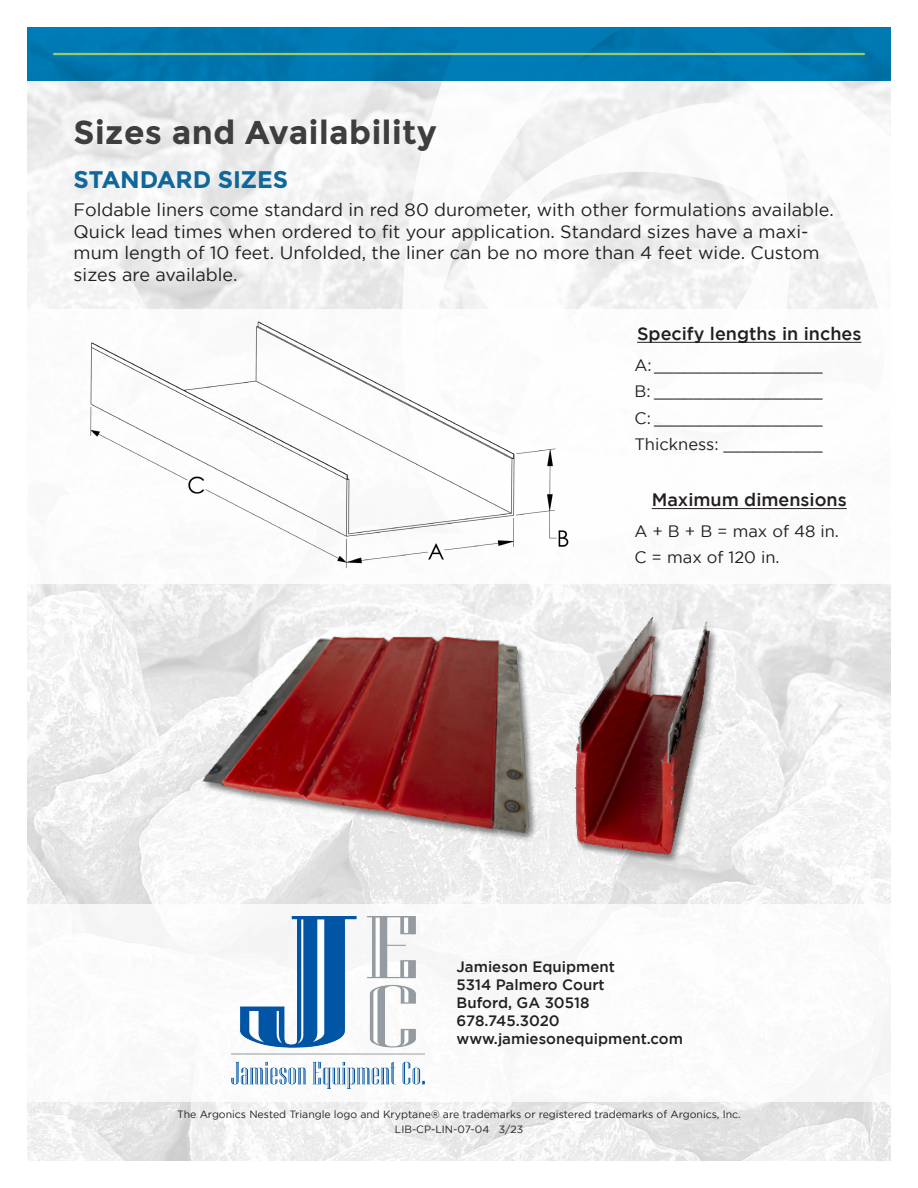
<style>
.page{position:relative;width:918px;height:1188px;background:#fff}
.page>*{position:absolute;margin:0;border:0;box-sizing:border-box;transform-origin:0 0}
.t1{font:700 33px "Montserrat";letter-spacing:.015em;color:#3e3e3f}
.t2{font:700 24px "Montserrat";color:#10679a}
.t3{font:18px/21.6px "Gotham";color:#231f20}
.Q_-_dimensions_skirt{font:500 18px "Gotham";color:#231f20}
.Q_-_dimensions_skirt-2{font:16.5px "Gotham";color:#231f20}
.Main_bullets{font:500 15px "Gotham";color:#231f20}
.t4{font:10.5px "Gotham";color:#231f20}
</style>
<div class="page">
<img style="left:27px;top:81px;width:864px;height:1080px">
<svg style="left:399px;top:81px;width:492px;height:228px"></svg>
<svg style="left:27px;top:27px;width:864px;height:54px;background:#0078b0"></svg>
<hr style="left:54px;top:53px;width:810px;height:2px;background:#98cc67">
<div style="left:27px;top:904px;width:864px;height:198px;background:#fff"></div>
<div style="left:27px;top:309px;width:864px;height:274px;background:#fff"></div>
<img style="left:91px;top:322px;width:478px;height:246px">
<hr style="left:637px;top:342px;width:224px;height:1px;background:#231f20">
<hr style="left:652px;top:508px;width:195px;height:1px;background:#231f20">
<img style="left:199px;top:605px;width:520px;height:259px">
<img style="left:232px;top:917px;width:193px;height:172px">
<p class="t1" style="left:74px;top:113px;width:364px">Sizes and Availability</p>
<p class="t2" style="left:74px;top:165px;width:216px">STANDARD SIZES</p>
<p class="t3" style="left:74px;top:199px;width:762px">Foldable liners come standard in red 80 durometer, with other formulations available.<br>Quick lead times when ordered to fit your application. Standard sizes have a maxi&shy;mum length of 10 feet. Unfolded, the liner can be no more than 4 feet wide. Custom sizes are available.</p>
<p class="Q_-_dimensions_skirt" style="left:637px;top:323px;width:226px">Specify lengths in inches</p>
<p class="Q_-_dimensions_skirt-2" style="left:634px;top:356px;width:190px">A: _________________</p>
<p class="Q_-_dimensions_skirt-2" style="left:634px;top:382px;width:190px">B: _________________</p>
<p class="Q_-_dimensions_skirt-2" style="left:634px;top:409px;width:190px">C: _________________</p>
<p class="Q_-_dimensions_skirt-2" style="left:634px;top:435px;width:190px">Thickness: __________</p>
<p class="Q_-_dimensions_skirt" style="left:652px;top:490px;width:197px">Maximum dimensions</p>
<p class="Q_-_dimensions_skirt-2" style="left:634px;top:522px;width:206px">A + B + B = max of 48 in.</p>
<p class="Q_-_dimensions_skirt-2" style="left:634px;top:549px;width:147px">C = max of 120 in.</p>
<p class="Main_bullets" style="left:457px;top:958px;width:160px">Jamieson Equipment</p>
<p class="Main_bullets" style="left:457px;top:976px;width:150px">5314 Palmero Court</p>
<p class="Main_bullets" style="left:457px;top:994px;width:134px">Buford, GA 30518</p>
<p class="Main_bullets" style="left:457px;top:1012px;width:105px">678.745.3020</p>
<p class="Main_bullets" style="left:457px;top:1030px;width:228px">www.jamiesonequipment.com</p>
<p class="t4" style="left:177px;top:1108px;width:565px">The Argonics Nested Triangle logo and Kryptane® are trademarks or registered trademarks of Argonics, Inc.</p>
<p class="t4" style="left:395px;top:1123px;width:130px">LIB-CP-LIN-07-04 3/23</p>
</div>
